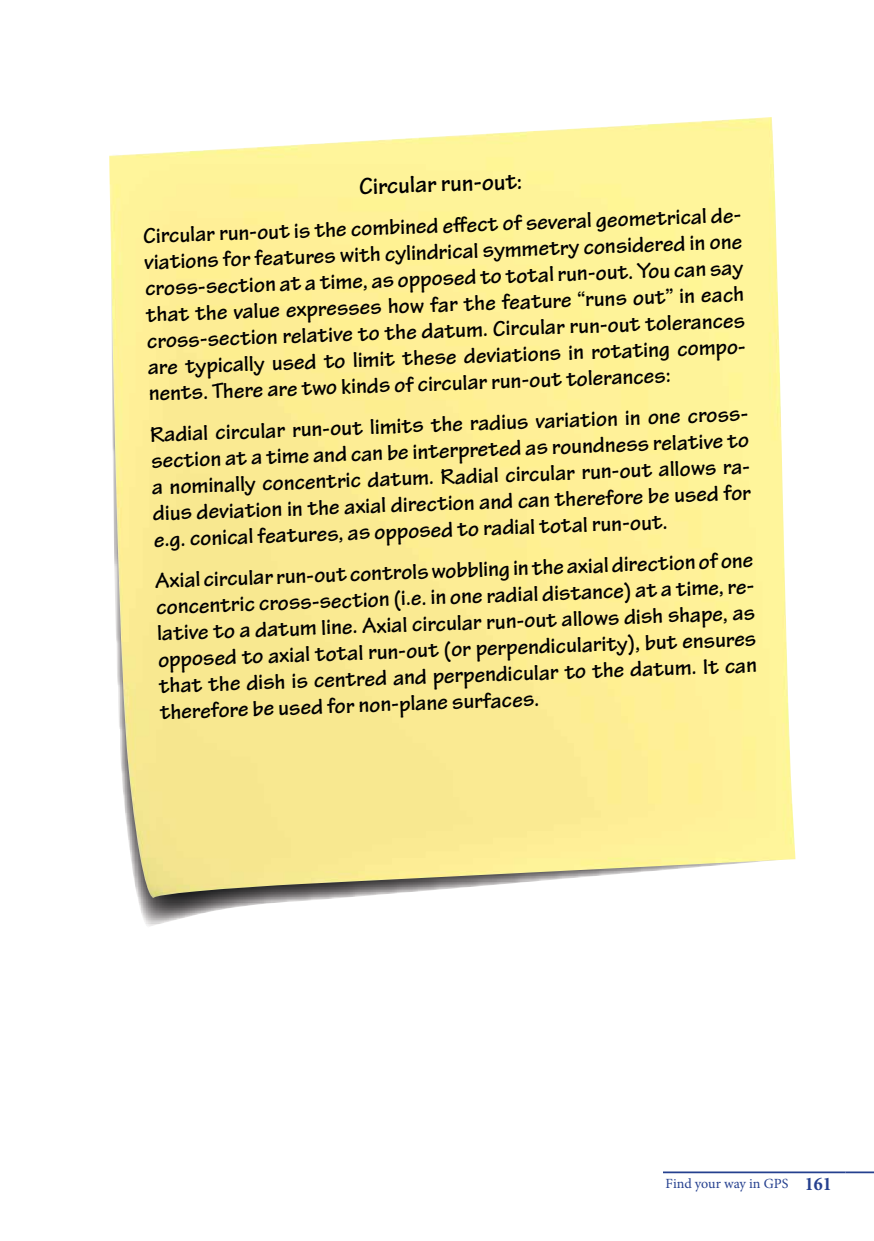
<style>
.page{position:relative;width:874px;height:1241px;background:#fff}
.page>*{position:absolute;margin:0;border:0;box-sizing:border-box;transform-origin:0 0}
.t1{font:700 24.5px "Tekton Pro";color:#000}
.t2{font:700 22.75px/26.2px "Tekton Pro";color:#000}
.t3{font:14px "Minion Pro";color:#25408f}
.s1{font-weight:700;font-stretch:condensed;font-size:19.25px}
</style>
<div class="page">
<hr style="left:662px;top:1171px;width:128px;height:1px;background:#25408f">
<hr style="left:790px;top:1171px;width:55px;height:1px;background:#25408f">
<svg style="left:845px;top:1171px;width:28px;height:1px"></svg>
<img style="left:138px;top:897px;width:210px;height:29px">
<img style="left:109px;top:117px;width:686px;height:780px">
<p class="t1" style="left:358px;top:172px;width:165px;rotate:-2deg">Circular run-out:</p>
<p class="t2" style="left:143px;top:223px;width:603px;rotate:-2deg">Circular run-out is the combined eff ect of several geometrical de&shy;viations for features with cylindrical symmetry considered in one cross-section at a time, as opposed to total run-out. You can say that the value expresses how far the feature “runs out” in each cross-section relative to the datum. Circular run-out tolerances are typically used to limit these deviations in rotating compo&shy;nents. There are two kinds of circular run-out tolerances:</p>
<p class="t2" style="left:150px;top:421px;width:603px;rotate:-2deg">Radial circular run-out limits the radius variation in one cross&shy;section at a time and can be interpreted as roundness relative to a nominally concentric datum. Radial circular run-out allows ra&shy;dius deviation in the axial direction and can therefore be used for e.g. conical features, as opposed to radial total run-out.</p>
<p class="t2" style="left:155px;top:568px;width:603px;rotate:-2deg">Axial circular run-out controls wobbling in the axial direction of one concentric cross-section (i.e. in one radial distance) at a time, re&shy;lative to a datum line. Axial circular run-out allows dish shape, as opposed to axial total run-out (or perpendicularity), but ensures that the dish is centred and perpendicular to the datum. It can therefore be used for non-plane surfaces.</p>
<p class="t3" style="left:665px;top:1173px;width:167px">Find your way in GPS <span class="s1">161</span></p>
</div>
